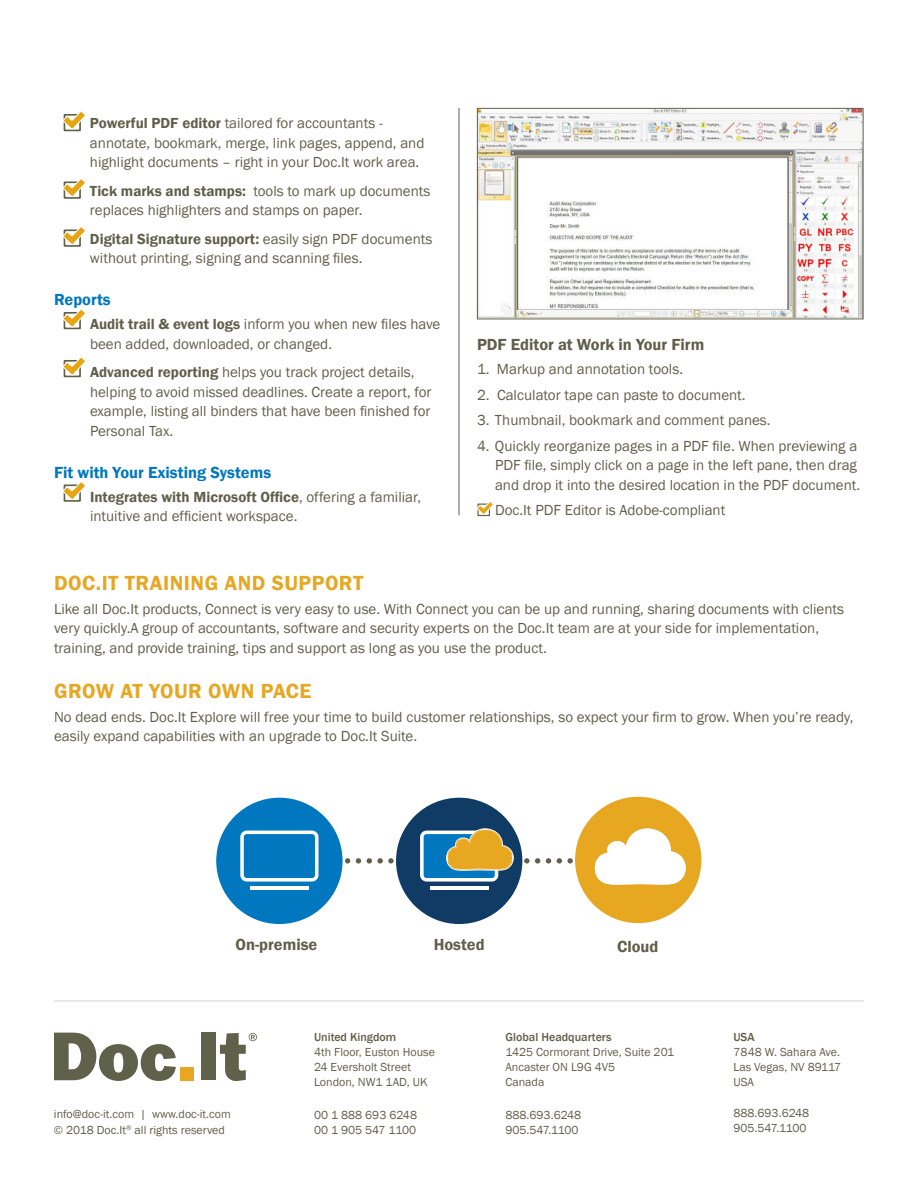
<style>
.page{position:relative;width:918px;height:1188px;background:#fff}
.page>*{position:absolute;margin:0;border:0;box-sizing:border-box;transform-origin:0 0}
.t1{font:600 21px "Franklin Gothic";letter-spacing:.025em;color:#e6a724}
.t2{font:600 16.5px "Franklin Gothic";color:#5f604b}
.t3{font:600 16.5px "Franklin Gothic";color:#0077be}
.t4{font:15px/19.5px "Franklin Gothic";color:#5f604b}
.t5{font:12px/15px "Franklin Gothic";color:#5f604b}
.t6{font:500 12px "Franklin Gothic";color:#5f604b}
.s1{font-weight:600}
</style>
<div class="page">
<svg style="left:54px;top:1033px;width:122px;height:48px"></svg>
<div style="left:202px;top:1033px;width:14px;height:47px;background:#60614b"></div>
<div style="left:181px;top:1067px;width:13px;height:13px;background:#e7a721"></div>
<svg style="left:220px;top:1033px;width:37px;height:48px"></svg>
<hr style="left:54px;top:1000px;width:810px;height:2px;background:#e1e2e4">
<svg style="left:63px;top:112px;width:23px;height:19px"></svg>
<svg style="left:63px;top:179px;width:23px;height:20px"></svg>
<svg style="left:63px;top:227px;width:23px;height:20px"></svg>
<svg style="left:63px;top:310px;width:23px;height:19px"></svg>
<svg style="left:63px;top:358px;width:23px;height:19px"></svg>
<svg style="left:63px;top:482px;width:23px;height:20px"></svg>
<svg style="left:477px;top:501px;width:17px;height:15px"></svg>
<img style="left:479px;top:110px;width:382px;height:207px">
<div style="left:477px;top:108px;width:386px;height:211px;border:1px solid #5f604b"></div>
<hr style="left:459px;top:108px;width:1px;height:407px;background:#5f604b">
<svg style="left:216px;top:797px;width:134px;height:127px"></svg>
<svg style="left:356px;top:796px;width:346px;height:128px"></svg>
<p class="t4" style="left:90px;top:114px;width:336px"><span class="s1">Powerful PDF editor</span> tailored for accountants - annotate, bookmark, merge, link pages, append, and highlight documents – right in your Doc.It work area.</p>
<p class="t4" style="left:90px;top:181px;width:342px"><span class="s1">Tick marks and stamps:</span> tools to mark up documents replaces highlighters and stamps on paper.</p>
<p class="t4" style="left:90px;top:229px;width:344px"><span class="s1">Digital Signature support:</span> easily sign PDF documents without printing, signing and scanning files.</p>
<p class="t3" style="left:54px;top:290px;width:58px">Reports</p>
<p class="t4" style="left:90px;top:315px;width:352px"><span class="s1">Audit trail &amp; event logs</span> inform you when new files have been added, downloaded, or changed.</p>
<p class="t4" style="left:90px;top:363px;width:343px"><span class="s1">Advanced reporting</span> helps you track project details, helping to avoid missed deadlines. Create a report, for example, listing all binders that have been finished for Personal Tax.</p>
<p class="t3" style="left:54px;top:462px;width:219px">Fit with Your Existing Systems</p>
<p class="t4" style="left:90px;top:487px;width:333px"><span class="s1">Integrates with Microsoft Office</span>, offering a familiar, intuitive and efficient workspace.</p>
<p class="t2" style="left:477px;top:335px;width:229px">PDF Editor at Work in Your Firm</p>
<p class="t4" style="left:477px;top:360px;width:208px">1. Markup and annotation tools.</p>
<p class="t4" style="left:477px;top:385px;width:270px">2. Calculator tape can paste to document.</p>
<p class="t4" style="left:477px;top:411px;width:295px">3. Thumbnail, bookmark and comment panes.</p>
<p class="t4" style="left:495px;top:436px;width:367px;text-indent:-18px">4. Quickly reorganize pages in a PDF file. When previewing a<br>PDF file, simply click on a page in the left pane, then drag and drop it into the desired location in the PDF document.</p>
<p class="t4" style="left:495px;top:501px;width:232px">Doc.It PDF Editor is Adobe-compliant</p>
<h1 class="t1" style="left:54px;top:574px;width:311px">DOC.IT TRAINING AND SUPPORT</h1>
<p class="t4" style="left:54px;top:599px;width:792px">Like all Doc.It products, Connect is very easy to use. With Connect you can be up and running, sharing documents with clients very quickly.A group of accountants, software and security experts on the Doc.It team are at your side for implementation, training, and provide training, tips and support as long as you use the product.</p>
<h1 class="t1" style="left:54px;top:682px;width:259px">GROW AT YOUR OWN PACE</h1>
<p class="t4" style="left:54px;top:707px;width:801px">No dead ends. Doc.It Explore will free your time to build customer relationships, so expect your firm to grow. When you’re ready, easily expand capabilities with an upgrade to Doc.It Suite.</p>
<p class="t2" style="left:235px;top:935px;width:83px">On-premise</p>
<p class="t2" style="left:434px;top:935px;width:52px">Hosted</p>
<p class="t2" style="left:617px;top:937px;width:43px">Cloud</p>
<p class="t5" style="left:54px;top:1106px;width:178px;line-height:16.5px">info@doc-it.com | www.doc-it.com © 2018 Doc.It<sup>®</sup> all rights reserved</p>
<p class="t6" style="left:314px;top:1032px;width:84px">United Kingdom</p>
<p class="t5" style="left:314px;top:1045px;width:123px">4th Floor, Euston House<br>24 Eversholt Street<br>London, NW1 1AD, UK</p>
<p class="t5" style="left:314px;top:1108px;width:104px">00 1 888 693 6248<br>00 1 905 547 1100</p>
<p class="t6" style="left:506px;top:1032px;width:108px">Global Headquarters</p>
<p class="t5" style="left:506px;top:1045px;width:170px">1425 Cormorant Drive, Suite 201<br>Ancaster ON L9G 4V5<br>Canada</p>
<p class="t5" style="left:506px;top:1108px;width:77px">888.693.6248<br>905.547.1100</p>
<p class="t6" style="left:733px;top:1032px;width:23px">USA</p>
<p class="t5" style="left:733px;top:1045px;width:109px;text-align:justify">7848 W. Sahara Ave.<br>Las Vegas, NV 89117<br>USA</p>
<p class="t5" style="left:733px;top:1106px;width:77px">888.693.6248<br>905.547.1100</p>
</div>
